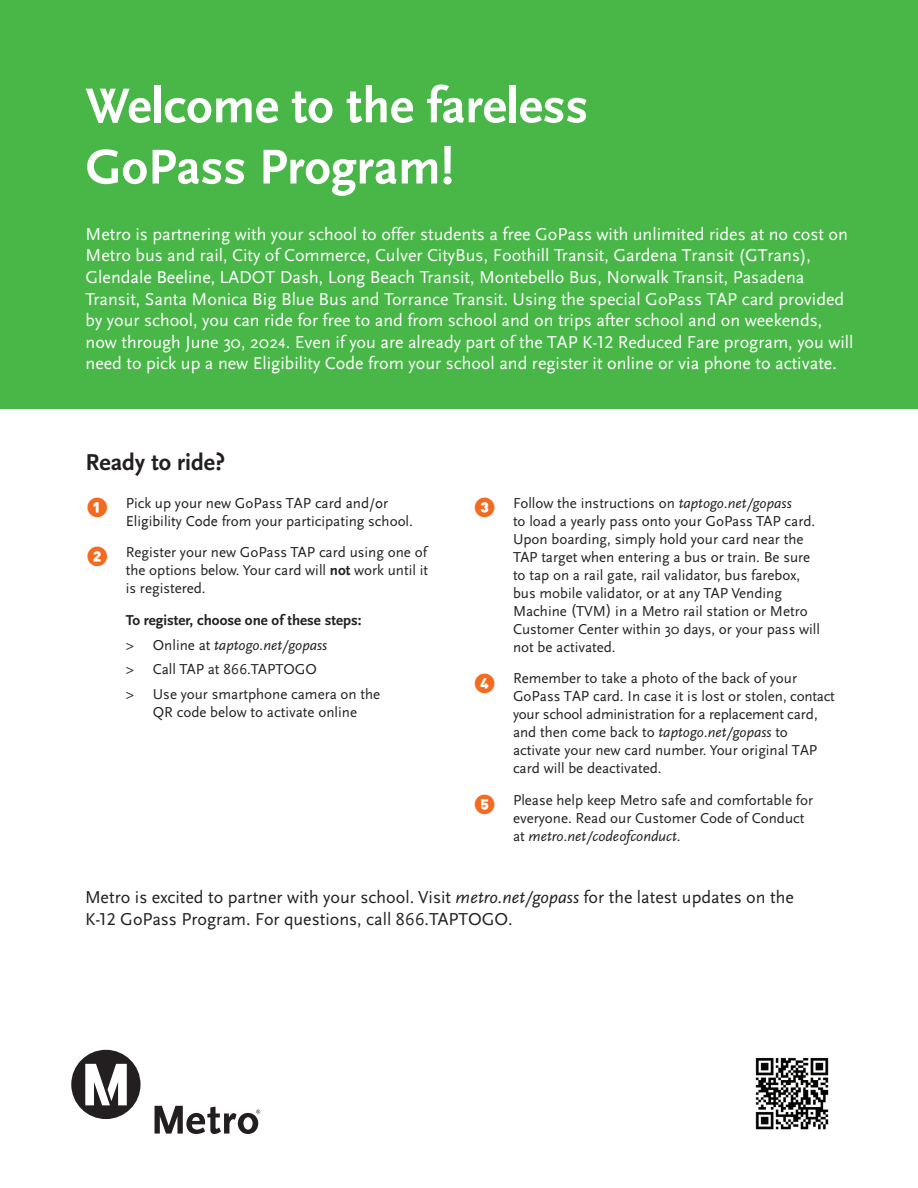
<style>
.page{position:relative;width:918px;height:1188px;background:#fff}
.page>*{position:absolute;margin:0;border:0;box-sizing:border-box;transform-origin:0 0}
.t1{font:700 51px/61.2px "Scala Sans Pro";color:#fff}
.t2{font:900 27px/48.6px "DIN Pro";color:#f36a21}
.t3{font:700 24px "Scala Sans Pro";color:#231f20}
.t4{font:18px/21.6px "Scala Sans Pro";color:#fff}
.t5{font:18px/21.6px "Scala Sans Pro";color:#231f20}
.t6{font:18px "Scala Sans LF";color:#fff}
.t7{font:15px/18px "Scala Sans Pro";color:#231f20}
.s1{font-family:"Scala Sans LF"}
.s2{font-family:"Scala Sans LF";font-size:15px}
.s3{font-family:"Scala Sans Pro"}
.s4{font-weight:700}
.s5{font-style:italic}
</style>
<div class="page">
<div style="left:0;top:0;width:918px;height:408px;background:#49b748"></div>
<div style="left:71px;top:1050px;width:70px;height:69px;background:#231f20;border-radius:50%"></div>
<svg style="left:85px;top:1064px;width:42px;height:41px"></svg>
<svg style="left:155px;top:1106px;width:105px;height:28px"></svg>
<img style="left:755px;top:1057px;width:74px;height:73px">
<h1 class="t1" style="left:86px;top:76px;width:504px">Welcome to the fareless<br>GoPass Program!</h1>
<p class="t4" style="left:86px;top:223px;width:770px">Metro is partnering with your school to offer students a <span class="s1">free</span> GoPass with unlimited rides at no cost on Metro bus and rail, City of Commerce, Culver CityBus, Foothill Transit, <span class="s1">Gardena Transit (GTrans), Glendale Beeline,</span> LADOT Dash, Long Beach Transit, Montebello Bus, Norwalk Transit, Pasadena Transit, Santa Monica Big Blue Bus and Torrance Transit. Using the special GoPass TAP card provided by <span class="s1">your</span> school, you can ride for free to and from school and on trips after school and on weekends, now through June 30, 202<span class="s2">4</span>. Even if you <span class="s1">are</span> already part of the TAP K-12 Reduced Fare program, <span class="s1">you</span> will</p>
<p class="t6" style="left:86px;top:354px;width:753px"><span class="s3">need to pick up a new</span> Eligibility Code <span class="s3">from</span> your <span class="s3">school</span> and <span class="s3">register</span> it online or via phone to activate<span class="s3">.</span></p>
<h3 class="t3" style="left:86px;top:448px;width:141px">Ready to ride?</h3>
<h2 class="t2" style="left:85px;top:482px;width:26px">❶<br>❷</h2>
<h2 class="t2" style="left:472px;top:482px;width:26px">❸</h2>
<p class="t7" style="left:126px;top:494px;width:289px;text-indent:-27px">1. Pick up your new GoPass TAP card <span class="s1">and/or<br>Eligibility Code</span> from your participating school.</p>
<p class="t7" style="left:126px;top:543px;width:304px;text-align:justify;text-indent:-27px">2. Register your new GoPass TAP card using one of the options below. Your card will <span class="s4">not</span> work until it is registered.</p>
<p class="t7" style="left:126px;top:608px;width:256px;line-height:24.8px"><span class="s4">To register, choose one of these steps:<br></span>&gt; Online at <span class="s5">taptogo.net/gopass<br></span>&gt; Call TAP at 866.TAPTOGO<br>&gt; Use your smartphone camera on the</p>
<p class="t7" style="left:153px;top:703px;width:206px">QR code below to activate online</p>
<p class="t7" style="left:513px;top:494px;width:309px;text-indent:-27px">3. Follow the instructions on <span class="s5">taptogo.net/gopass<br></span>to load a yearly pass onto your GoPass TAP card.<br>Upon boarding, simply hold your card near the TAP target when entering a bus or train. Be sure to tap on a rail gate, rail validator, bus farebox, bus mobile validator, or at any TAP Vending Machine (TVM) in a Metro rail station or Metro Customer Center within 30 days, or your pass will not be activated.</p>
<p class="t7" style="left:513px;top:669px;width:323px;text-indent:-27px">4. Remember to take a photo of the back of your GoPass TAP card. In case it is lost or stolen, contact your school administration for a replacement card, and then come back to <span class="s5">taptogo.net/gopass</span> to activate your new card number. Your original TAP card will be deactivated.</p>
<p class="t7" style="left:513px;top:791px;width:302px;text-indent:-27px">5. Please help keep Metro safe and comfortable for everyone. Read our Customer Code of Conduct at <span class="s5">metro.net/codeofconduct</span>.</p>
<h2 class="t2" style="left:472px;top:657px;width:26px">❹</h2>
<h2 class="t2" style="left:472px;top:778px;width:26px">❺</h2>
<p class="t5" style="left:85px;top:887px;width:710px">Metro is excited to partner with your school. Visit <span class="s5">metro.net/gopass</span> for the latest updates on the<br>K-12 GoPass Program. For questions, call 866.TAPTOGO.</p>
</div>
